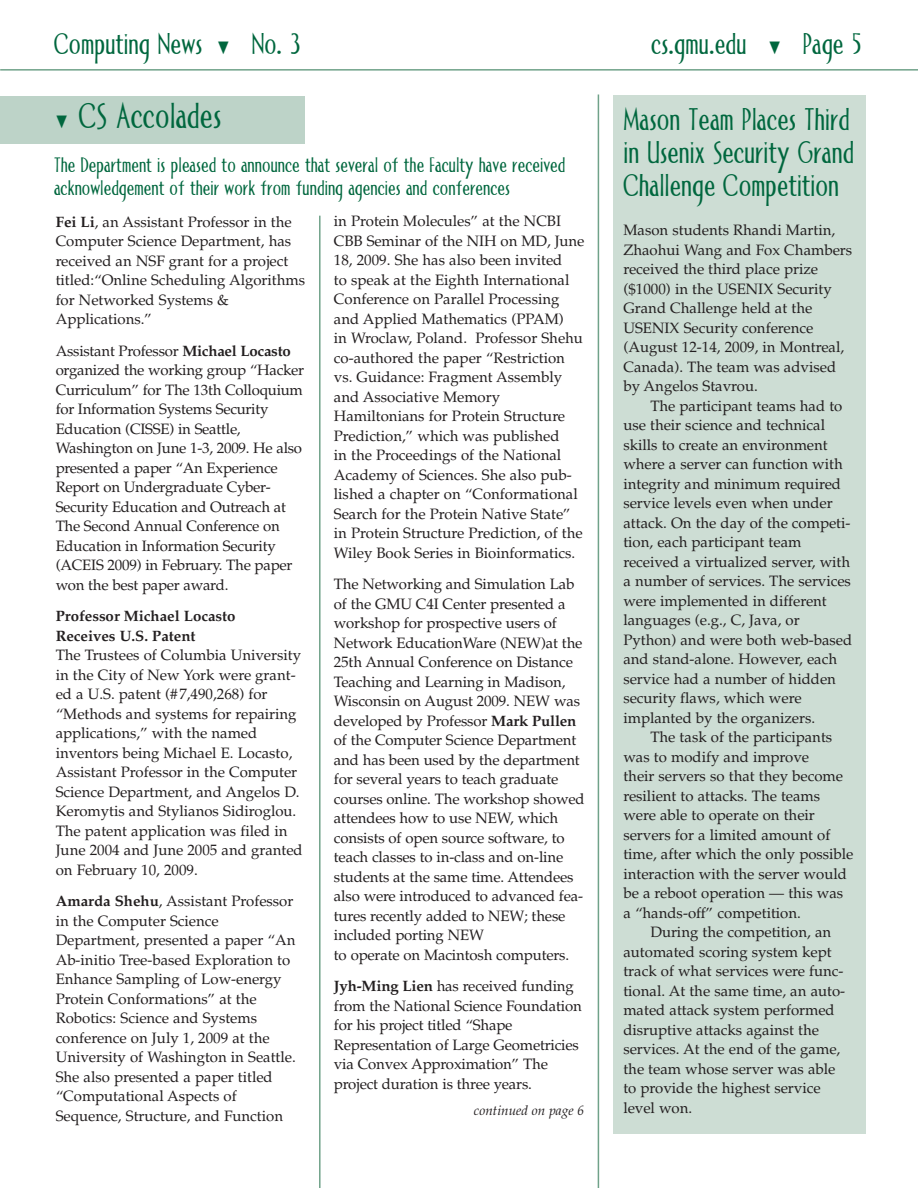
<style>
.page{position:relative;width:918px;height:1188px;background:#fff}
.page>*{position:absolute;margin:0;border:0;box-sizing:border-box;transform-origin:0 0}
.t1{font:36px "Allise";color:#00673e}
.t2{font:31.5px/33px "Allise";color:#00673e}
.t3{font:30px "Allise";color:#00673e}
.t4{font:21px/22.5px "Allise";color:#00673e}
.t5{font:15px/19.5px "Palatino";color:#231f20}
.t6{font:700 15px/19.5px "Palatino";color:#231f20}
.t7{font:italic 13.5px "Palatino";color:#231f20}
.s1{font-weight:700}
</style>
<div class="page">
<hr style="left:0;top:69px;width:918px;height:2px;background:#70a289">
<hr style="left:598px;top:94px;width:1px;height:1094px;background:#70a289">
<hr style="left:319px;top:216px;width:2px;height:972px;background:#70a289">
<div style="left:1px;top:96px;width:304px;height:47px;background:#bdd3c8"></div>
<div style="left:613px;top:95px;width:252px;height:1039px;background:#cdddd4"></div>
<h3 class="t3" style="left:54px;top:34px;width:248px">Computing News ▼ No. 3</h3>
<h3 class="t3" style="left:651px;top:34px;width:212px">cs.gmu.edu ▼ Page 5</h3>
<h1 class="t1" style="left:56px;top:103px;width:167px">▼ CS Accolades</h1>
<h2 class="t2" style="left:623px;top:108px;width:232px">Mason Team Places Third in Usenix Security Grand<br>Challenge Competition</h2>
<p class="t5" style="left:623px;top:220px;width:230px">Mason students Rhandi Martin,<br>Zhaohui Wang and Fox Chambers received the third place prize ($1000) in the USENIX Security<br>Grand Challenge held at the<br>USENIX Security conference (August 12-14, 2009, in Montreal,<br>Canada). The team was advised by Angelos Stavrou.</p>
<p class="t5" style="left:623px;top:396px;width:230px;text-indent:27px">The participant teams had to use their science and technical skills to create an environment where a server can function with integrity and minimum required service levels even when under attack. On the day of the competi&shy;tion, each participant team received a virtualized server, with a number of services. The services were implemented in different languages (e.g., C, Java, or<br>Python) and were both web-based and stand-alone. However, each service had a number of hidden security flaws, which were implanted by the organizers.</p>
<p class="t5" style="left:623px;top:727px;width:232px;text-indent:27px">The task of the participants was to modify and improve<br>their servers so that they become resilient to attacks. The teams were able to operate on their servers for a limited amount of time, after which the only possible interaction with the server would be a reboot operation — this was a “hands-off” competition.</p>
<p class="t5" style="left:623px;top:922px;width:223px;text-indent:27px">During the competition, an automated scoring system kept track of what services were func&shy;tional. At the same time, an auto&shy;mated attack system performed disruptive attacks against the services. At the end of the game, the team whose server was able to provide the highest service</p>
<h3 class="t4" style="left:54px;top:157px;width:513px">The Department is pleased to announce that several of the Faculty have received acknowledgement of their work from funding agencies and conferences</h3>
<p class="t5" style="left:334px;top:211px;width:252px">in Protein Molecules” at the NCBI CBB Seminar of the NIH on MD, June 18, 2009. She has also been invited<br>to speak at the Eighth International Conference on Parallel Processing and Applied Mathematics (PPAM)<br>in Wroclaw, Poland. Professor Shehu co-authored the paper “Restriction vs. Guidance: Fragment Assembly and Associative Memory Hamiltonians for Protein Structure Prediction,” which was published<br>in the Proceedings of the National Academy of Sciences. She also pub&shy;lished a chapter on “Conformational Search for the Protein Native State” in Protein Structure Prediction, of the Wiley Book Series in Bioinformatics.</p>
<p class="t5" style="left:334px;top:574px;width:252px">The Networking and Simulation Lab of the GMU C4I Center presented a workshop for prospective users of Network EducationWare (NEW)at the 25th Annual Conference on Distance Teaching and Learning in Madison, Wisconsin on August 2009. NEW was developed by Professor <span class="s1">Mark Pullen </span>of the Computer Science Department and has been used by the department for several years to teach graduate courses online. The workshop showed attendees how to use NEW, which consists of open source software, to teach classes to in-class and on-line students at the same time. Attendees also were introduced to advanced fea&shy;tures recently added to NEW; these included porting NEW<br>to operate on Macintosh computers.</p>
<p class="t5" style="left:334px;top:976px;width:249px"><span class="s1">Jyh-Ming Lien</span> has received funding from the National Science Foundation for his project titled “Shape Representation of Large Geometricies via Convex Approximation” The project duration is three years.</p>
<p class="t5" style="left:56px;top:212px;width:251px"><span class="s1">Fei Li</span>, an Assistant Professor in the<br>Computer Science Department, has received an NSF grant for a project titled:“Online Scheduling Algorithms for Networked Systems &amp;<br>Applications.”</p>
<p class="t5" style="left:56px;top:341px;width:250px">Assistant Professor <span class="s1">Michael Locasto </span>organized the working group “Hacker Curriculum” for The 13th Colloquium for Information Systems Security Education (CISSE) in Seattle, Washington on June 1-3, 2009. He also presented a paper “An Experience Report on Undergraduate Cyber-Security Education and Outreach at The Second Annual Conference on Education in Information Security (ACEIS 2009) in February. The paper won the best paper award.</p>
<p class="t6" style="left:56px;top:606px;width:181px">Professor Michael Locasto<br>Receives U.S. Patent</p>
<p class="t5" style="left:56px;top:645px;width:249px">The Trustees of Columbia University in the City of New York were grant&shy;ed a U.S. patent (#7,490,268) for “Methods and systems for repairing applications,” with the named inventors being Michael E. Locasto, Assistant Professor in the Computer Science Department, and Angelos D.<br>Keromytis and Stylianos Sidiroglou.<br>The patent application was filed in June 2004 and June 2005 and granted on February 10, 2009.</p>
<p class="t5" style="left:56px;top:891px;width:242px"><span class="s1">Amarda Shehu</span>, Assistant Professor in the Computer Science<br>Department, presented a paper “An<br>Ab-initio Tree-based Exploration to<br>Enhance Sampling of Low-energy<br>Protein Conformations” at the<br>Robotics: Science and Systems conference on July 1, 2009 at the<br>University of Washington in Seattle.<br>She also presented a paper titled “Computational Aspects of<br>Sequence, Structure, and Function</p>
<p class="t7" style="left:474px;top:1102px;width:112px">continued on page 6</p>
<p class="t5" style="left:623px;top:1098px;width:70px">level won.</p>
</div>
